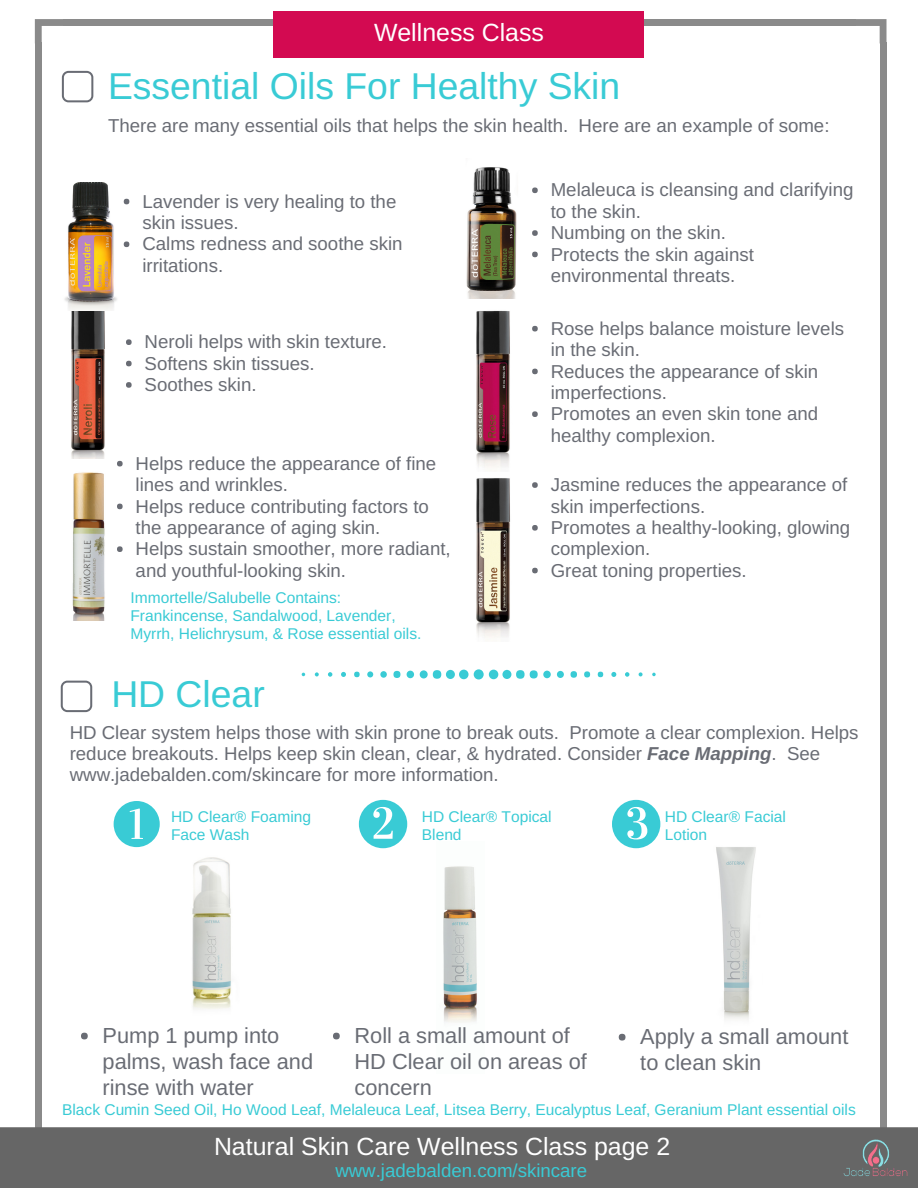
<style>
.page{position:relative;width:918px;height:1188px;background:#fff}
.page>*{position:absolute;margin:0;border:0;box-sizing:border-box;transform-origin:0 0}
.t1{font:37.35px "Arimo";color:#39cbd5}
.t2{font:24.9px "Arimo";color:#fff}
.t3{font:21.75px/25.8px "Arimo";color:#696c74}
.t4{font:18.75px/21.3px "Arimo";color:#696c74}
.t5{font:18.75px "Arimo";color:#39cbd5}
.t6{font:15.6px/18px "Arimo";color:#39cbd5}
.s1{font-weight:700;font-style:italic}
</style>
<div class="page">
<svg style="left:35px;top:19px;width:29px;height:23px"></svg>
<div style="left:35px;top:42px;width:7px;height:1114px;background:#8a8a8a"></div>
<div style="left:880px;top:42px;width:7px;height:1114px;background:#8a8a8a"></div>
<div style="left:64px;top:19px;width:792px;height:7px;background:#8a8a8a"></div>
<svg style="left:856px;top:19px;width:31px;height:24px"></svg>
<div style="left:273px;top:11px;width:370px;height:46px;background:#d30a51"></div>
<img style="left:72px;top:472px;width:49px;height:149px">
<img style="left:476px;top:478px;width:60px;height:160px">
<img style="left:70px;top:310px;width:40px;height:149px">
<img style="left:466px;top:167px;width:71px;height:132px">
<img style="left:64px;top:182px;width:53px;height:128px">
<img style="left:476px;top:310px;width:61px;height:157px">
<img style="left:192px;top:857px;width:39px;height:152px">
<img style="left:716px;top:847px;width:40px;height:173px">
<svg style="left:124px;top:199px;width:5px;height:5px"></svg>
<svg style="left:124px;top:241px;width:5px;height:6px"></svg>
<svg style="left:532px;top:187px;width:6px;height:6px"></svg>
<svg style="left:532px;top:230px;width:6px;height:6px"></svg>
<svg style="left:532px;top:252px;width:6px;height:5px"></svg>
<svg style="left:126px;top:339px;width:6px;height:6px"></svg>
<svg style="left:126px;top:361px;width:6px;height:5px"></svg>
<svg style="left:126px;top:382px;width:6px;height:6px"></svg>
<svg style="left:532px;top:326px;width:6px;height:5px"></svg>
<svg style="left:532px;top:369px;width:6px;height:5px"></svg>
<svg style="left:532px;top:411px;width:6px;height:6px"></svg>
<svg style="left:117px;top:461px;width:6px;height:5px"></svg>
<svg style="left:117px;top:504px;width:6px;height:5px"></svg>
<svg style="left:117px;top:546px;width:6px;height:6px"></svg>
<svg style="left:532px;top:482px;width:6px;height:6px"></svg>
<svg style="left:532px;top:525px;width:6px;height:6px"></svg>
<svg style="left:532px;top:568px;width:6px;height:5px"></svg>
<img style="left:443px;top:866px;width:34px;height:157px">
<div style="left:333px;top:1033px;width:7px;height:6px;background:#696c74;border-radius:50%"></div>
<svg style="left:359px;top:800px;width:48px;height:48px"></svg>
<svg style="left:612px;top:800px;width:48px;height:48px"></svg>
<svg style="left:114px;top:801px;width:46px;height:46px"></svg>
<div style="left:81px;top:1033px;width:7px;height:6px;background:#696c74;border-radius:50%"></div>
<div style="left:619px;top:1034px;width:7px;height:7px;background:#696c74;border-radius:50%"></div>
<div style="left:474px;top:669px;width:10px;height:10px;background:#39cbd5;border-radius:50%"></div>
<div style="left:489px;top:670px;width:9px;height:9px;background:#39cbd5;border-radius:50%"></div>
<div style="left:502px;top:670px;width:9px;height:9px;background:#39cbd5;border-radius:50%"></div>
<div style="left:516px;top:670px;width:9px;height:9px;background:#39cbd5;border-radius:50%"></div>
<div style="left:530px;top:670px;width:8px;height:8px;background:#39cbd5;border-radius:50%"></div>
<div style="left:543px;top:671px;width:8px;height:7px;background:#39cbd5;border-radius:50%"></div>
<div style="left:557px;top:671px;width:7px;height:7px;background:#39cbd5;border-radius:50%"></div>
<div style="left:571px;top:671px;width:6px;height:7px;background:#39cbd5;border-radius:50%"></div>
<svg style="left:584px;top:671px;width:6px;height:6px"></svg>
<svg style="left:598px;top:672px;width:5px;height:5px"></svg>
<svg style="left:611px;top:672px;width:5px;height:5px"></svg>
<svg style="left:625px;top:672px;width:4px;height:5px"></svg>
<svg style="left:639px;top:672px;width:4px;height:4px"></svg>
<svg style="left:652px;top:673px;width:4px;height:3px"></svg>
<div style="left:459px;top:670px;width:10px;height:9px;background:#39cbd5;border-radius:50%"></div>
<div style="left:446px;top:670px;width:9px;height:9px;background:#39cbd5;border-radius:50%"></div>
<div style="left:433px;top:670px;width:8px;height:9px;background:#39cbd5;border-radius:50%"></div>
<div style="left:420px;top:670px;width:8px;height:8px;background:#39cbd5;border-radius:50%"></div>
<div style="left:407px;top:671px;width:7px;height:7px;background:#39cbd5;border-radius:50%"></div>
<div style="left:393px;top:671px;width:7px;height:7px;background:#39cbd5;border-radius:50%"></div>
<div style="left:380px;top:671px;width:7px;height:7px;background:#39cbd5;border-radius:50%"></div>
<svg style="left:367px;top:671px;width:6px;height:6px"></svg>
<svg style="left:354px;top:672px;width:6px;height:5px"></svg>
<svg style="left:341px;top:672px;width:5px;height:5px"></svg>
<svg style="left:328px;top:672px;width:4px;height:5px"></svg>
<svg style="left:315px;top:672px;width:4px;height:4px"></svg>
<div style="left:0;top:1127px;width:918px;height:61px;background:#666"></div>
<img style="left:843px;top:1134px;width:66px;height:43px">
<svg style="left:62px;top:71px;width:31px;height:31px"></svg>
<svg style="left:61px;top:681px;width:31px;height:31px"></svg>
<h2 class="t2" style="left:374px;top:18px;width:172px">Wellness Class</h2>
<h1 class="t1" style="left:108px;top:65px;width:514px">Essential Oils For Healthy Skin</h1>
<p class="t4" style="left:108px;top:115px;width:723px">There are many essential oils that helps the skin health. Here are an example of some:</p>
<p class="t4" style="left:142px;top:191px;width:262px">Lavender is very healing to the skin issues.<br>Calms redness and soothe skin irritations.</p>
<p class="t4" style="left:551px;top:179px;width:304px">Melaleuca is cleansing and clarifying to the skin.<br>Numbing on the skin.<br>Protects the skin against environmental threats.</p>
<p class="t4" style="left:145px;top:331px;width:244px">Neroli helps with skin texture.<br>Softens skin tissues.<br>Soothes skin.</p>
<p class="t4" style="left:136px;top:453px;width:317px">Helps reduce the appearance of fine lines and wrinkles.<br>Helps reduce contributing factors to the appearance of aging skin.<br>Helps sustain smoother, more radiant, and youthful-looking skin.</p>
<p class="t6" style="left:130px;top:589px;width:292px">Immortelle/Salubelle Contains:<br>Frankincense, Sandalwood, Lavender,<br>Myrrh, Helichrysum, &amp; Rose essential oils.</p>
<h1 class="t1" style="left:111px;top:673px;width:155px">HD Clear</h1>
<p class="t4" style="left:551px;top:318px;width:295px">Rose helps balance moisture levels in the skin.<br>Reduces the appearance of skin imperfections.<br>Promotes an even skin tone and healthy complexion.</p>
<p class="t4" style="left:551px;top:474px;width:301px">Jasmine reduces the appearance of skin imperfections.<br>Promotes a healthy-looking, glowing complexion.<br>Great toning properties.</p>
<p class="t4" style="left:70px;top:722px;width:790px">HD Clear system helps those with skin prone to break outs. Promote a clear complexion. Helps reduce breakouts. Helps keep skin clean, clear, &amp; hydrated. Consider <span class="s1">Face Mapping</span>. See www.jadebalden.com/skincare for more information.</p>
<p class="t6" style="left:171px;top:807px;width:142px">HD Clear® Foaming<br>Face Wash</p>
<p class="t6" style="left:422px;top:807px;width:131px">HD Clear® Topical<br>Blend</p>
<p class="t6" style="left:665px;top:807px;width:123px">HD Clear® Facial<br>Lotion</p>
<p class="t3" style="left:355px;top:1022px;width:234px">Roll a small amount of<br>HD Clear oil on areas of concern</p>
<p class="t6" style="left:62px;top:1101px;width:795px">Black Cumin Seed Oil, Ho Wood Leaf, Melaleuca Leaf, Litsea Berry, Eucalyptus Leaf, Geranium Plant essential oils</p>
<p class="t3" style="left:103px;top:1022px;width:212px">Pump 1 pump into palms, wash face and rinse with water</p>
<p class="t3" style="left:640px;top:1023px;width:210px">Apply a small amount to clean skin</p>
<h2 class="t2" style="left:214px;top:1133px;width:458px">Natural Skin Care Wellness Class page 2</h2>
<p class="t5" style="left:335px;top:1160px;width:253px">www.jadebalden.com/skincare</p>
</div>
